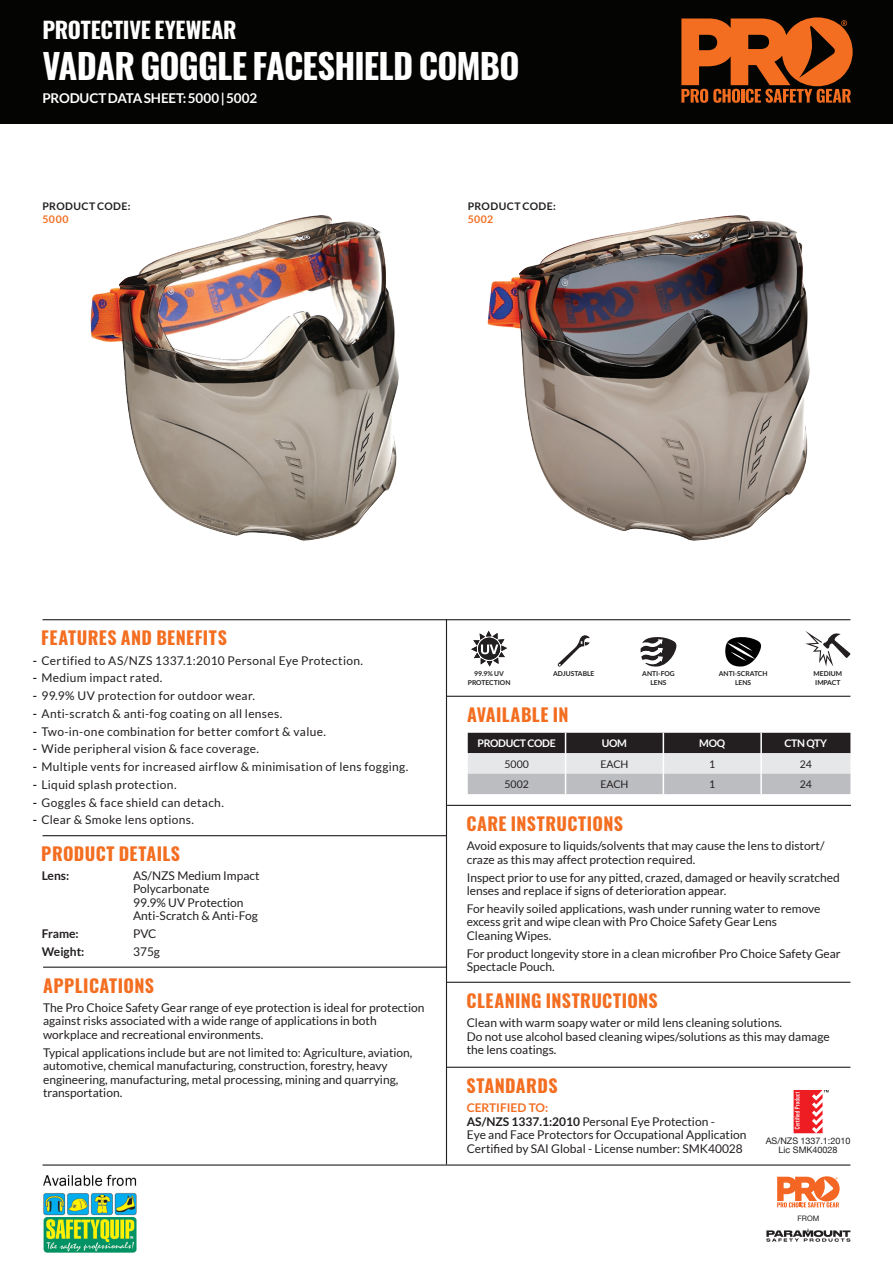
<style>
.page{position:relative;width:893px;height:1263px;background:#fff}
.page>*{position:absolute;margin:0;border:0;box-sizing:border-box;transform-origin:0 0}
.t1{font:700 34.5px "Oswald";letter-spacing:-.025em;color:#fff}
.t2{font:700 22.5px "Oswald";letter-spacing:-.01em;color:#fff}
.t3{font:700 18px "Oswald";letter-spacing:.02em;color:#f36e21}
.t4{font:700 13.5px "Lato";letter-spacing:-.01em;color:#fff}
.t5{font:12px/13.5px "Lato";color:#231f20}
.t6{font:12px "Lato";letter-spacing:.025em;color:#231f20}
.t7{font:12px "Lato";letter-spacing:.03em;color:#231f20}
.t8{font:700 12px "Lato";color:#231f20}
.t9{font:700 10.5px/13.5px "Lato";letter-spacing:.04em;color:#231f20}
.t10{font:700 10.5px "Lato";letter-spacing:-.03em;color:#fff}
.t11{font:10.5px "Lato";color:#231f20}
.t12{font:9px/9px "Helvetica Neue";color:#231f20;text-align:center}
.t13{font:7.5px "Helvetica Neue";color:#231f20}
.t14{font:700 6.75px/9px "Lato";color:#231f20;text-align:center}
.s1{color:#f36e21}
.s2{font-weight:700}
.s3{font-weight:700;color:#f36e21}
</style>
<div class="page">
<div style="left:0;top:0;width:893px;height:124px;background:#040503"></div>
<hr style="left:43px;top:619px;width:807px;height:1px;background:#231f20">
<hr style="left:446px;top:696px;width:404px;height:1px;background:#231f20">
<hr style="left:446px;top:619px;width:1px;height:545px;background:#231f20">
<hr style="left:43px;top:835px;width:403px;height:1px;background:#231f20">
<hr style="left:447px;top:805px;width:404px;height:1px;background:#231f20">
<hr style="left:446px;top:982px;width:404px;height:1px;background:#231f20">
<svg style="left:681px;top:17px;width:172px;height:86px"></svg>
<hr style="left:446px;top:1067px;width:404px;height:1px;background:#231f20">
<svg style="left:794px;top:1090px;width:35px;height:43px"></svg>
<svg style="left:471px;top:631px;width:36px;height:36px"></svg>
<svg style="left:805px;top:631px;width:46px;height:36px"></svg>
<svg style="left:641px;top:637px;width:35px;height:30px"></svg>
<svg style="left:558px;top:635px;width:32px;height:32px"></svg>
<svg style="left:725px;top:637px;width:36px;height:30px"></svg>
<img style="left:487px;top:215px;width:323px;height:326px">
<img style="left:91px;top:215px;width:307px;height:326px">
<hr style="left:43px;top:1164px;width:807px;height:1px;background:#231f20">
<svg style="left:777px;top:1176px;width:63px;height:31px"></svg>
<svg style="left:766px;top:1228px;width:84px;height:14px"></svg>
<hr style="left:43px;top:966px;width:404px;height:2px;background:#231f20">
<svg style="left:468px;top:733px;width:382px;height:61px;background:#99989a"></svg>
<hr style="left:760px;top:733px;width:2px;height:20px;background:#fff">
<img style="left:43px;top:1174px;width:94px;height:79px">
<p class="t2" style="left:43px;top:15px;width:196px">PROTECTIVE EYEWEAR</p>
<p class="t1" style="left:43px;top:42px;width:479px">VADAR GOGGLE FACESHIELD COMBO</p>
<p class="t4" style="left:43px;top:90px;width:216px">PRODUCT DATA SHEET: 5000 | 5002</p>
<p class="t9" style="left:43px;top:199px;width:90px">PRODUCT CODE:<br><span class="s1">5000</span></p>
<p class="t9" style="left:468px;top:199px;width:90px">PRODUCT CODE:<br><span class="s1">5002</span></p>
<p class="t3" style="left:41px;top:626px;width:187px">FEATURES AND BENEFITS</p>
<p class="t6" style="left:33px;top:654px;width:332px"><span class="s2">-</span> Certified to AS/NZS 1337.1:2010 Personal Eye Protection.</p>
<p class="t6" style="left:33px;top:671px;width:131px"><span class="s2">-</span> Medium impact rated.</p>
<p class="t7" style="left:33px;top:689px;width:224px"><span class="s2">-</span> 99.9% UV protection for outdoor wear.</p>
<p class="t6" style="left:33px;top:707px;width:251px"><span class="s2">-</span> Anti-scratch &amp; anti-fog coating on all lenses.</p>
<p class="t6" style="left:33px;top:725px;width:295px"><span class="s2">-</span> Two-in-one combination for better comfort &amp; value.</p>
<p class="t6" style="left:33px;top:742px;width:228px"><span class="s2">-</span> Wide peripheral vision &amp; face coverage.</p>
<p class="t6" style="left:33px;top:760px;width:377px"><span class="s2">-</span> Multiple vents for increased airflow &amp; minimisation of lens fogging.</p>
<p class="t6" style="left:33px;top:778px;width:145px"><span class="s2">-</span> Liquid splash protection.</p>
<p class="t7" style="left:33px;top:796px;width:193px"><span class="s2">-</span> Goggles &amp; face shield can detach.</p>
<p class="t7" style="left:33px;top:813px;width:163px"><span class="s2">-</span> Clear &amp; Smoke lens options.</p>
<p class="t3" style="left:467px;top:811px;width:158px">CARE INSTRUCTIONS</p>
<p class="t5" style="left:467px;top:839px;width:359px">Avoid exposure to liquids/solvents that may cause the lens to distort/ craze as this may affect protection required.</p>
<p class="t5" style="left:467px;top:870px;width:375px">Inspect prior to use for any pitted, crazed, damaged or heavily scratched lenses and replace if signs of deterioration appear.</p>
<p class="t5" style="left:467px;top:902px;width:355px">For heavily soiled applications, wash under running water to remove excess grit and wipe clean with Pro Choice Safety Gear Lens<br>Cleaning Wipes.</p>
<p class="t5" style="left:467px;top:946px;width:375px">For product longevity store in a clean microfiber Pro Choice Safety Gear<br>Spectacle Pouch.</p>
<p class="t3" style="left:467px;top:988px;width:193px">CLEANING INSTRUCTIONS</p>
<p class="t5" style="left:467px;top:1016px;width:364px">Clean with warm soapy water or mild lens cleaning solutions.<br>Do not use alcohol based cleaning wipes/solutions as this may damage the lens coatings.</p>
<p class="t14" style="left:553px;top:669px;width:43px">ADJUSTABLE</p>
<p class="t14" style="left:719px;top:669px;width:50px">ANTI-SCRATCH<br>LENS</p>
<p class="t14" style="left:468px;top:669px;width:44px">99.9% UV<br>PROTECTION</p>
<p class="t14" style="left:814px;top:669px;width:30px;text-align:left">MEDIUM<br>IMPACT</p>
<p class="t14" style="left:642px;top:669px;width:34px">ANTI-FOG<br>LENS</p>
<p class="t3" style="left:467px;top:702px;width:103px">AVAILABLE IN</p>
<p class="t10" style="left:478px;top:737px;width:80px">PRODUCT CODE</p>
<p class="t10" style="left:602px;top:737px;width:27px">UOM</p>
<p class="t10" style="left:699px;top:737px;width:27px">MOQ</p>
<p class="t10" style="left:785px;top:737px;width:44px">CTN QTY</p>
<p class="t11" style="left:504px;top:758px;width:26px">5000</p>
<p class="t11" style="left:600px;top:758px;width:30px">EACH</p>
<p class="t11" style="left:709px;top:758px;width:8px">1</p>
<p class="t11" style="left:800px;top:758px;width:14px">24</p>
<p class="t11" style="left:504px;top:778px;width:26px">5002</p>
<p class="t11" style="left:600px;top:778px;width:30px">EACH</p>
<p class="t11" style="left:709px;top:778px;width:8px">1</p>
<p class="t11" style="left:800px;top:778px;width:14px">24</p>
<p class="t3" style="left:41px;top:841px;width:140px">PRODUCT DETAILS</p>
<p class="t8" style="left:42px;top:869px;width:29px">Lens:</p>
<p class="t5" style="left:133px;top:869px;width:128px">AS/NZS Medium Impact<br>Polycarbonate<br>99.9% UV Protection<br>Anti-Scratch &amp; Anti-Fog</p>
<p class="t5" style="left:133px;top:927px;width:25px">PVC</p>
<p class="t5" style="left:133px;top:945px;width:29px">375g</p>
<p class="t8" style="left:42px;top:927px;width:39px">Frame:</p>
<p class="t8" style="left:42px;top:945px;width:44px">Weight:</p>
<p class="t3" style="left:43px;top:973px;width:112px">APPLICATIONS</p>
<p class="t5" style="left:43px;top:1001px;width:383px">The Pro Choice Safety Gear range of eye protection is ideal for protection against risks associated with a wide range of applications in both workplace and recreational environments.</p>
<p class="t5" style="left:43px;top:1045px;width:371px">Typical applications include but are not limited to: Agriculture, aviation, automotive, chemical manufacturing, construction, forestry, heavy engineering, manufacturing, metal processing, mining and quarrying, transportation.</p>
<p class="t3" style="left:467px;top:1073px;width:93px">STANDARDS</p>
<p class="t5" style="left:467px;top:1101px;width:281px"><span class="s3">CERTIFIED TO:<br></span><span class="s2">AS/NZS 1337.1:2010</span> Personal Eye Protection -<br>Eye and Face Protectors for Occupational Application Certified by SAI Global - License number: SMK40028</p>
<p class="t12" style="left:766px;top:1137px;width:86px">AS/NZS 1337.1:2010<br>Lic SMK40028</p>
<p class="t13" style="left:797px;top:1212px;width:24px">FROM</p>
</div>
